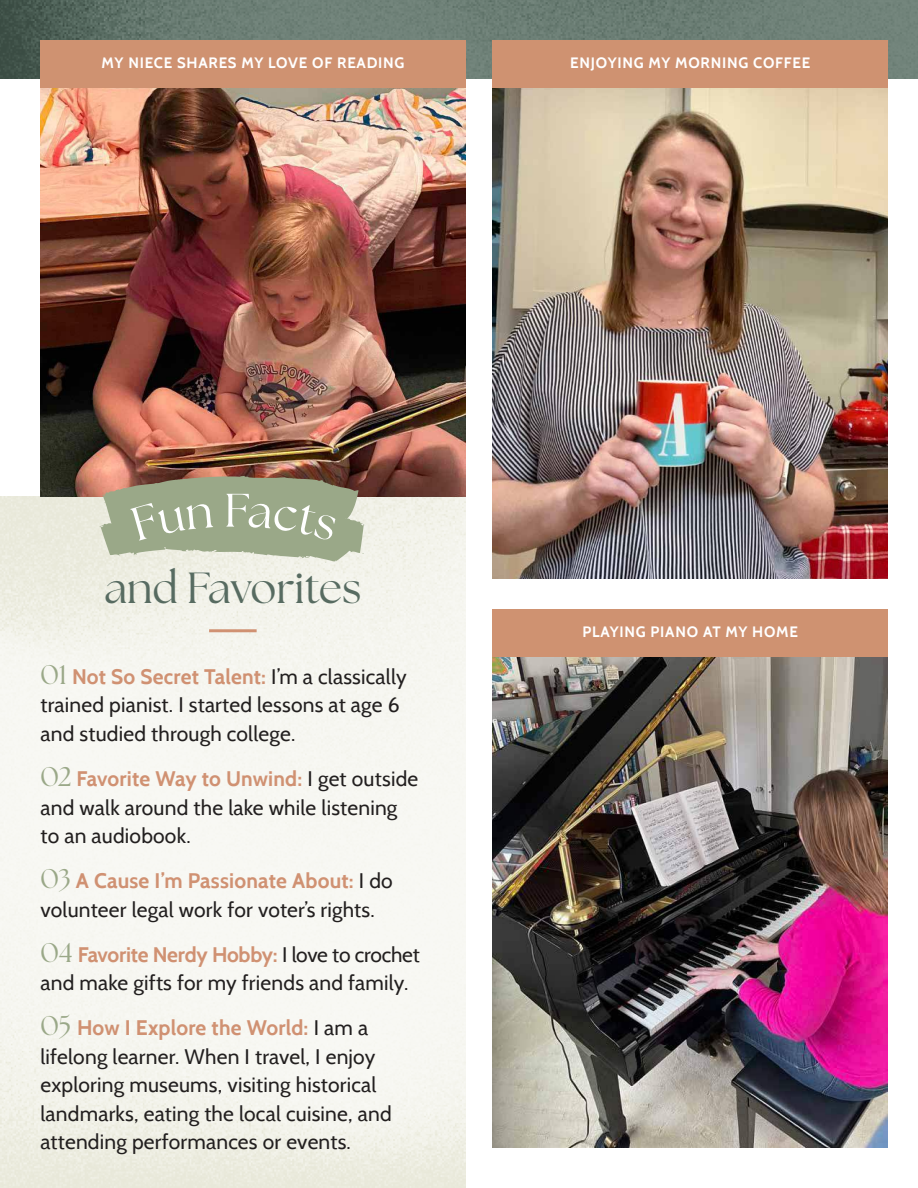
<style>
.page{position:relative;width:918px;height:1188px;background:#fff}
.page>*{position:absolute;margin:0;border:0;box-sizing:border-box;transform-origin:0 0}
.t1{font:43.5px "The Seasons";color:#576b61}
.t2{font:21px/28.5px "Cabin";letter-spacing:.01em;color:#221f1f}
.t3{font:700 15px "Cabin";letter-spacing:.05em;color:#fff}
.s1{font-family:"The Seasons";font-size:27px;color:#9aa888}
.s2{font-weight:700;color:#d09172}
</style>
<div class="page">
<img style="left:0;top:497px;width:466px;height:691px">
<img style="left:0;top:0;width:918px;height:79px">
<img style="left:40px;top:40px;width:426px;height:457px">
<div style="left:41px;top:40px;width:425px;height:48px;background:#cf9271"></div>
<img style="left:493px;top:88px;width:395px;height:491px">
<img style="left:493px;top:657px;width:395px;height:491px">
<hr style="left:209px;top:629px;width:48px;height:3px;background:#d09172">
<div style="left:493px;top:40px;width:395px;height:48px;background:#cf9271"></div>
<div style="left:493px;top:609px;width:395px;height:48px;background:#cf9271"></div>
<svg style="left:99px;top:476px;width:266px;height:87px;background:#abb197"></svg>
<p class="t3" style="left:102px;top:57px;width:304px">MY NIECE SHARES MY LOVE OF READING</p>
<p class="t3" style="left:570px;top:57px;width:241px">ENJOYING MY MORNING COFFEE</p>
<h1 class="t1" style="left:104px;top:567px;width:259px">and Favorites</h1>
<p class="t2" style="left:40px;top:664px;width:368px"><span class="s1">01</span> <span class="s2">Not So Secret Talent:</span> I’m a classically trained pianist. I started lessons at age 6 and studied through college.</p>
<p class="t2" style="left:40px;top:767px;width:379px"><span class="s1">02</span> <span class="s2">Favorite Way to Unwind:</span> I get outside and walk around the lake while listening to an audiobook.</p>
<p class="t2" style="left:40px;top:869px;width:354px"><span class="s1">03</span> <span class="s2">A Cause I’m Passionate About:</span> I do volunteer legal work for voter’s rights.</p>
<p class="t2" style="left:40px;top:942px;width:381px"><span class="s1">04</span> <span class="s2">Favorite Nerdy Hobby:</span> I love to crochet and make gifts for my friends and family.</p>
<p class="t2" style="left:40px;top:1016px;width:353px"><span class="s1">05</span> <span class="s2">How I Explore the World:</span> I am a lifelong learner. When I travel, I enjoy exploring museums, visiting historical landmarks, eating the local cuisine, and attending performances or events.</p>
<p class="t3" style="left:583px;top:626px;width:217px">PLAYING PIANO AT MY HOME</p>
</div>
